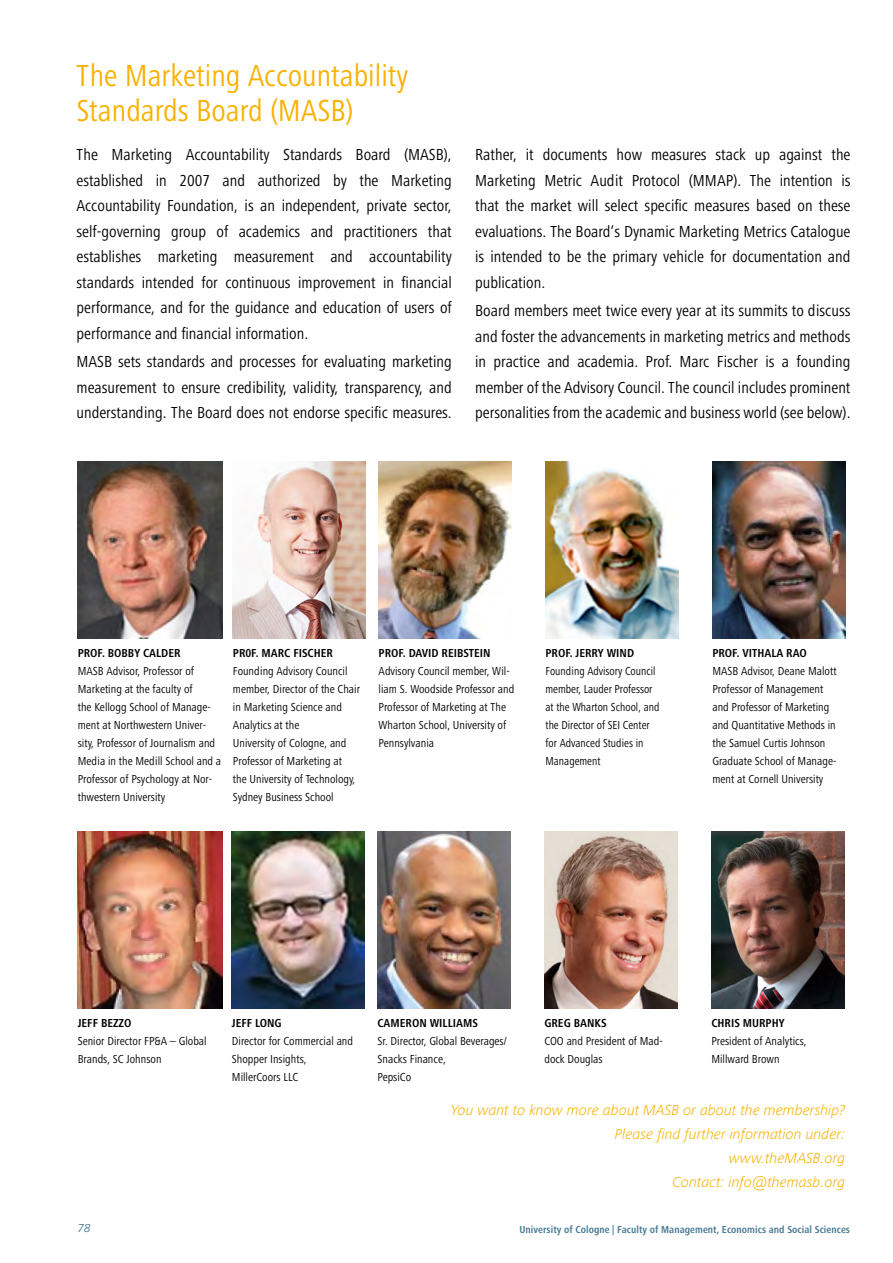
<style>
.page{position:relative;width:893px;height:1263px;background:#fff}
.page>*{position:absolute;margin:0;border:0;box-sizing:border-box;transform-origin:0 0}
.t1{font:condensed 31.5px/34.8px "Frutiger Next";color:#f9b100}
.t2{font:condensed 16.5px/25.5px "Frutiger Next";color:#000;text-align:justify}
.t3{font:italic 300 15px/24px "Frutiger Next";color:#f9b100;text-align:right}
.t4{font:condensed 12px/18px "Frutiger Next";color:#000}
.t5{font:700 condensed 12px "Frutiger Next";color:#000}
.t6{font:condensed 12px/18px "Frutiger Next";color:#000;scale:.96 1}
.t7{font:italic 12px "Frutiger Next";color:#497a93}
.t8{font:700 condensed 10.5px "Frutiger Next";letter-spacing:.005em;color:#487a92}
</style>
<div class="page">
<img style="left:233px;top:461px;width:133px;height:178px">
<img style="left:379px;top:461px;width:132px;height:178px">
<img style="left:545px;top:461px;width:133px;height:178px">
<img style="left:712px;top:461px;width:133px;height:178px">
<img style="left:232px;top:832px;width:133px;height:177px">
<img style="left:378px;top:832px;width:132px;height:177px">
<img style="left:544px;top:832px;width:133px;height:177px">
<img style="left:711px;top:832px;width:133px;height:177px">
<img style="left:78px;top:461px;width:144px;height:178px">
<img style="left:78px;top:831px;width:144px;height:177px">
<h1 class="t1" style="left:77px;top:58px;width:333px">The Marketing Accountability<br>Standards Board (MASB)</h1>
<p class="t2" style="left:77px;top:142px;width:377px">The Marketing Accountability Standards Board (MASB), established in 2007 and authorized by the Marketing Accountability Foundation, is an independent, private sector, self-governing group of academics and practitioners that establishes marketing measurement and accountability standards intended for continuous improvement in financial performance, and for the guidance and education of users of performance and financial information.</p>
<p class="t2" style="left:77px;top:349px;width:377px">MASB sets standards and processes for evaluating marketing measurement to ensure credibility, validity, transparency, and understanding. The Board does not endorse specific measures.</p>
<p class="t2" style="left:475px;top:142px;width:377px">Rather, it documents how measures stack up against the Marketing Metric Audit Protocol (MMAP). The intention is that the market will select specific measures based on these evaluations. The Board‘s Dynamic Marketing Metrics Catalogue is intended to be the primary vehicle for documentation and publication.</p>
<p class="t2" style="left:475px;top:298px;width:377px">Board members meet twice every year at its summits to discuss and foster the advancements in marketing metrics and methods in practice and academia. Prof. Marc Fischer is a founding member of the Advisory Council. The council includes prominent personalities from the academic and business world (see below).</p>
<p class="t5" style="left:78px;top:646px;width:104px">PROF. BOBBY CALDER</p>
<p class="t4" style="left:78px;top:662px;width:145px">MASB Advisor, Professor of<br>Marketing at the faculty of<br>the Kellogg School of Manage&shy;ment at Northwestern Univer&shy;sity, Professor of Journalism and<br>Media in the Medill School and a<br>Professor of Psychology at Nor&shy;thwestern University</p>
<p class="t5" style="left:233px;top:646px;width:102px">PR0F. MARC FISCHER</p>
<p class="t4" style="left:233px;top:662px;width:129px">Founding Advisory Council member, Director of the Chair in Marketing Science and<br>Analytics at the<br>University of Cologne, and<br>Professor of Marketing at<br>the University of Technology,<br>Sydney Business School</p>
<p class="t5" style="left:379px;top:646px;width:114px">PROF. DAVID REIBSTEIN</p>
<p class="t4" style="left:379px;top:662px;width:137px">Advisory Council member, Wil&shy;liam S. Woodside Professor and<br>Professor of Marketing at The<br>Wharton School, University of<br>Pennsylvania</p>
<p class="t5" style="left:545px;top:646px;width:90px">PROF. JERRY WIND</p>
<p class="t6" style="left:545px;top:662px;width:120px">Founding Advisory Council member, Lauder Professor at the Wharton School, and the Director of SEI Center for Advanced Studies in<br>Management</p>
<p class="t5" style="left:712px;top:646px;width:96px">PROF. VITHALA RAO</p>
<p class="t4" style="left:712px;top:662px;width:126px">MASB Advisor, Deane Malott<br>Professor of Management and Professor of Marketing and Quantitative Methods in the Samuel Curtis Johnson<br>Graduate School of Manage&shy;ment at Cornell University</p>
<p class="t5" style="left:78px;top:1016px;width:55px">JEFF BEZZO</p>
<p class="t4" style="left:78px;top:1032px;width:130px">Senior Director FP&amp;A – Global<br>Brands, SC Johnson</p>
<p class="t5" style="left:232px;top:1016px;width:51px">JEFF LONG</p>
<p class="t4" style="left:232px;top:1032px;width:123px">Director for Commercial and<br>Shopper Insights,<br>MillerCoors LLC</p>
<p class="t5" style="left:378px;top:1016px;width:102px">CAMERON WILLIAMS</p>
<p class="t4" style="left:378px;top:1032px;width:131px">Sr. Director, Global Beverages/<br>Snacks Finance,<br>PepsiCo</p>
<p class="t5" style="left:544px;top:1016px;width:64px">GREG BANKS</p>
<p class="t4" style="left:544px;top:1032px;width:120px">COO and President of Mad&shy;dock Douglas</p>
<p class="t5" style="left:711px;top:1016px;width:75px">CHRIS MURPHY</p>
<p class="t4" style="left:711px;top:1032px;width:97px">President of Analytics,<br>Millward Brown</p>
<p class="t3" style="left:451px;top:1098px;width:396px">You want to know more about MASB or about the membership?<br>Please find further information under:<br>www.theMASB.org<br>Contact: info@themasb.org</p>
<p class="t7" style="left:78px;top:1221px;width:15px">78</p>
<p class="t8" style="left:519px;top:1224px;width:332px">University of Cologne | Faculty of Management, Economics and Social Sciences</p>
</div>
